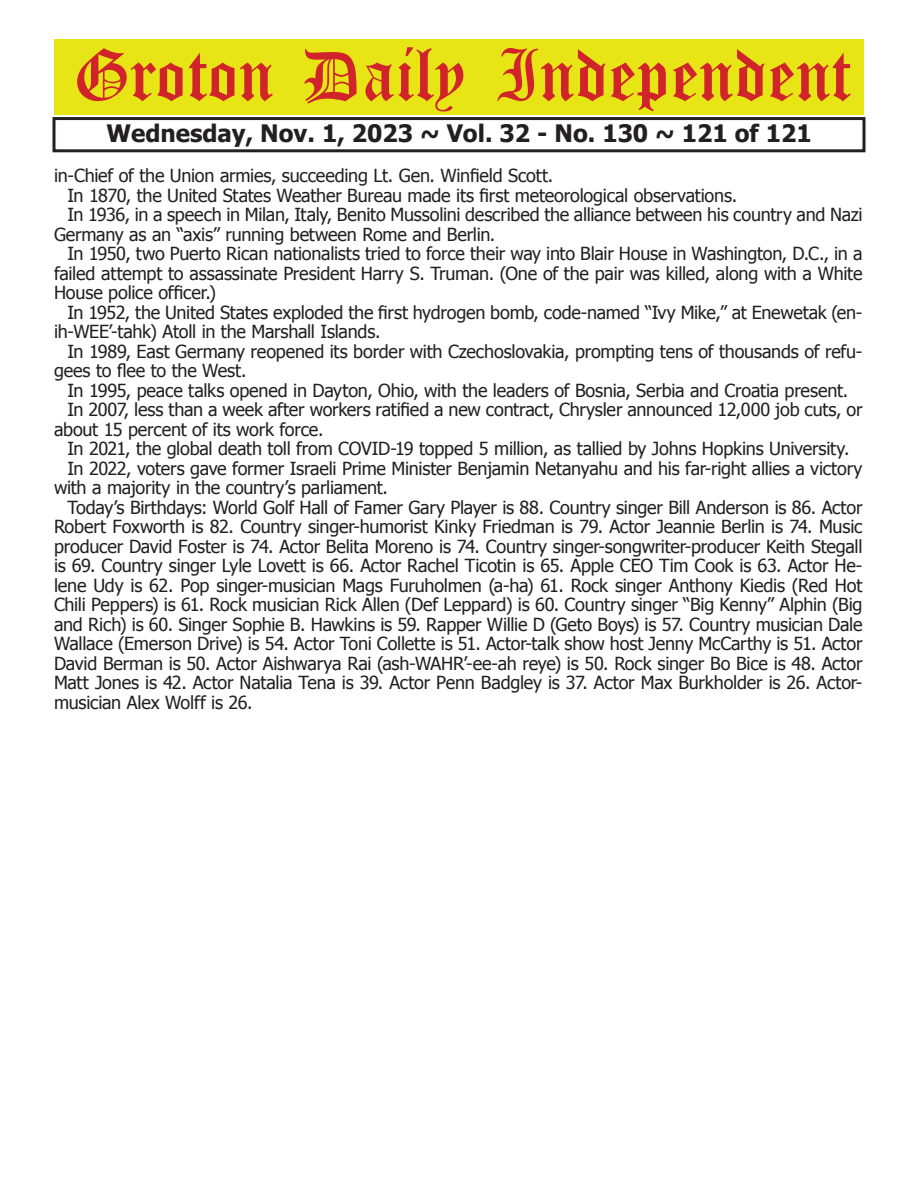
<style>
.page{position:relative;width:918px;height:1188px;background:#fff}
.page>*{position:absolute;margin:0;border:0;box-sizing:border-box;transform-origin:0 0}
.t1{font:54px "Old English Five";color:#d1232a}
.t2{font:700 24px "Tahoma";color:#231f20}
.t3{font:18px "Tahoma";letter-spacing:-.01em;color:#231f20}
</style>
<div class="page">
<div style="left:52px;top:117px;width:814px;height:35px;border:3px solid #231f20"></div>
<div style="left:54px;top:40px;width:810px;height:75px;background:#e7e515"></div>
<h1 class="t1" style="left:73px;top:50px;width:779px">Groton Daily Independent</h1>
<h2 class="t2" style="left:106px;top:116px;width:707px">Wednesday, Nov. 1, 2023 ~ Vol. 32 - No. 130 ~ 121 of 121</h2>
<p class="t3" style="left:54px;top:164px;width:501px">in-Chief of the Union armies, succeeding Lt. Gen. Winfield Scott.</p>
<p class="t3" style="left:68px;top:183px;width:671px">In 1870, the United States Weather Bureau made its first meteorological observations.</p>
<p class="t3" style="left:68px;top:203px;width:797px">In 1936, in a speech in Milan, Italy, Benito Mussolini described the alliance between his country and Nazi</p>
<p class="t3" style="left:54px;top:222px;width:443px">Germany as an “axis” running between Rome and Berlin.</p>
<p class="t3" style="left:68px;top:242px;width:797px">In 1950, two Puerto Rican nationalists tried to force their way into Blair House in Washington, D.C., in a</p>
<p class="t3" style="left:54px;top:261px;width:810px">failed attempt to assassinate President Harry S. Truman. (One of the pair was killed, along with a White</p>
<p class="t3" style="left:54px;top:281px;width:164px">House police officer.)</p>
<p class="t3" style="left:68px;top:300px;width:796px">In 1952, the United States exploded the first hydrogen bomb, code-named “Ivy Mike,” at Enewetak (en-</p>
<p class="t3" style="left:54px;top:320px;width:328px">ih-WEE’-tahk) Atoll in the Marshall Islands.</p>
<p class="t3" style="left:68px;top:339px;width:796px">In 1989, East Germany reopened its border with Czechoslovakia, prompting tens of thousands of refu-</p>
<p class="t3" style="left:54px;top:359px;width:194px">gees to flee to the West.</p>
<p class="t3" style="left:68px;top:378px;width:782px">In 1995, peace talks opened in Dayton, Ohio, with the leaders of Bosnia, Serbia and Croatia present.</p>
<p class="t3" style="left:68px;top:398px;width:797px">In 2007, less than a week after workers ratified a new contract, Chrysler announced 12,000 job cuts, or</p>
<p class="t3" style="left:54px;top:417px;width:271px">about 15 percent of its work force.</p>
<p class="t3" style="left:68px;top:437px;width:783px">In 2021, the global death toll from COVID-19 topped 5 million, as tallied by Johns Hopkins University.</p>
<p class="t3" style="left:68px;top:456px;width:796px">In 2022, voters gave former Israeli Prime Minister Benjamin Netanyahu and his far-right allies a victory</p>
<p class="t3" style="left:54px;top:476px;width:336px">with a majority in the country’s parliament.</p>
<p class="t3" style="left:68px;top:495px;width:796px">Today’s Birthdays: World Golf Hall of Famer Gary Player is 88. Country singer Bill Anderson is 86. Actor</p>
<p class="t3" style="left:54px;top:515px;width:810px">Robert Foxworth is 82. Country singer-humorist Kinky Friedman is 79. Actor Jeannie Berlin is 74. Music</p>
<p class="t3" style="left:54px;top:534px;width:810px">producer David Foster is 74. Actor Belita Moreno is 74. Country singer-songwriter-producer Keith Stegall</p>
<p class="t3" style="left:54px;top:554px;width:810px">is 69. Country singer Lyle Lovett is 66. Actor Rachel Ticotin is 65. Apple CEO Tim Cook is 63. Actor He-</p>
<p class="t3" style="left:54px;top:573px;width:810px">lene Udy is 62. Pop singer-musician Mags Furuholmen (a-ha) 61. Rock singer Anthony Kiedis (Red Hot</p>
<p class="t3" style="left:54px;top:592px;width:810px">Chili Peppers) is 61. Rock musician Rick Allen (Def Leppard) is 60. Country singer “Big Kenny” Alphin (Big</p>
<p class="t3" style="left:54px;top:612px;width:810px">and Rich) is 60. Singer Sophie B. Hawkins is 59. Rapper Willie D (Geto Boys) is 57. Country musician Dale</p>
<p class="t3" style="left:54px;top:631px;width:810px">Wallace (Emerson Drive) is 54. Actor Toni Collette is 51. Actor-talk show host Jenny McCarthy is 51. Actor</p>
<p class="t3" style="left:54px;top:651px;width:810px">David Berman is 50. Actor Aishwarya Rai (ash-WAHR’-ee-ah reye) is 50. Rock singer Bo Bice is 48. Actor</p>
<p class="t3" style="left:54px;top:670px;width:810px">Matt Jones is 42. Actor Natalia Tena is 39. Actor Penn Badgley is 37. Actor Max Burkholder is 26. Actor-</p>
<p class="t3" style="left:54px;top:690px;width:200px">musician Alex Wolff is 26.</p>
</div>
